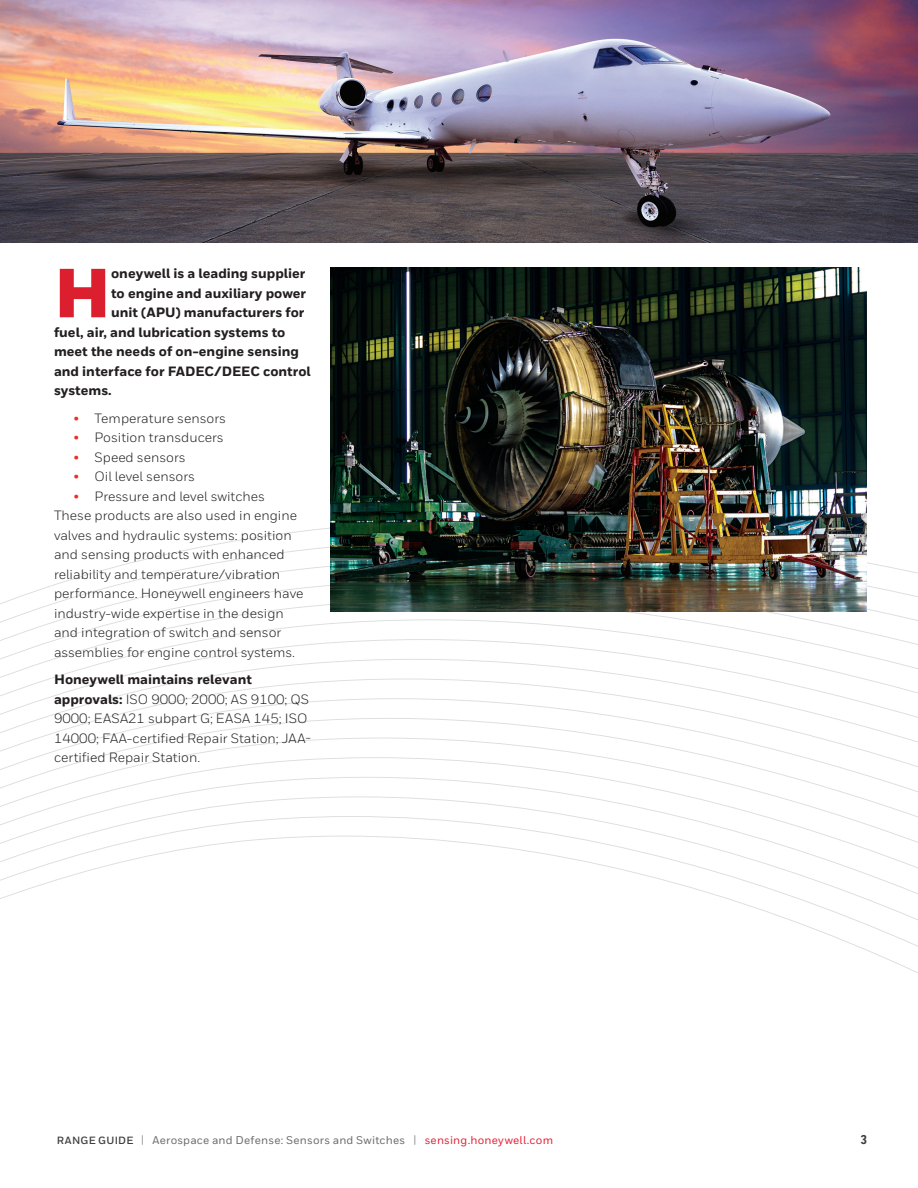
<style>
.page{position:relative;width:918px;height:1188px;background:#fff}
.page>*{position:absolute;margin:0;border:0;box-sizing:border-box;transform-origin:0 0}
.t1{font:900 69.15px "Honeywell Sans";color:#dc1f2e}
.Body_Copy_hanging{font:13.5px/19.5px "Honeywell Sans";color:#231f20}
.t2{font:800 13.5px "Honeywell Sans";color:#231f20}
.t3{font:800 12.75px "Honeywell Cond";color:#3e3e3f}
.t4{font:500 11.25px "Honeywell Sans";letter-spacing:.02em;color:#6c6d70}
.s1{color:#ee2e22}
.s2{font-weight:800}
.s3{font-weight:700;font-size:10.5px;color:#3e3e3f}
.s4{font-size:11.4px;color:#939598}
.s5{color:#e22536}
</style>
<div class="page">
<img style="left:0;top:0;width:918px;height:243px">
<svg style="left:0;top:836px;width:918px;height:137px"></svg>
<img style="left:330px;top:268px;width:537px;height:343px">
<p class="t1" style="left:54px;top:251px;width:59px">H</p>
<p class="t2" style="left:111px;top:265px;width:196px">oneywell is a leading supplier</p>
<p class="t2" style="left:111px;top:285px;width:197px">to engine and auxiliary power</p>
<p class="t2" style="left:111px;top:304px;width:195px">unit (APU) manufacturers for</p>
<p class="t2" style="left:54px;top:324px;width:233px">fuel, air, and lubrication systems to</p>
<p class="t2" style="left:54px;top:343px;width:246px">meet the needs of on-engine sensing</p>
<p class="t2" style="left:54px;top:363px;width:258px">and interface for FADEC/DEEC control</p>
<p class="t2" style="left:54px;top:382px;width:59px">systems.</p>
<p class="Body_Copy_hanging" style="left:74px;top:409px;width:154px"><span class="s1">•</span> Temperature sensors</p>
<p class="Body_Copy_hanging" style="left:74px;top:428px;width:152px"><span class="s1">•</span> Position transducers</p>
<p class="Body_Copy_hanging" style="left:74px;top:448px;width:114px"><span class="s1">•</span> Speed sensors</p>
<p class="Body_Copy_hanging" style="left:74px;top:467px;width:123px"><span class="s1">•</span> Oil level sensors</p>
<p class="Body_Copy_hanging" style="left:74px;top:487px;width:193px"><span class="s1">•</span> Pressure and level switches</p>
<p class="Body_Copy_hanging" style="left:54px;top:506px;width:251px">These products are also used in engine valves and hydraulic systems: position and sensing products with enhanced reliability and temperature/vibration performance. Honeywell engineers have industry-wide expertise in the design and integration of switch and sensor assemblies for engine control systems.</p>
<p class="Body_Copy_hanging" style="left:54px;top:670px;width:259px"><span class="s2">Honeywell maintains relevant approvals:</span> ISO 9000; 2000; AS 9100; QS 9000; EASA21 subpart G; EASA 145; ISO 14000; FAA-certified Repair Station; JAA&shy;certified Repair Station.</p>
<p class="t4" style="left:57px;top:1133px;width:498px"><span class="s3">RANGE GUIDE</span> <span class="s4">|</span> Aerospace and Defense: Sensors and Switches <span class="s4">|</span> <span class="s5">sensing.honeywell.com</span></p>
<p class="t3" style="left:861px;top:1132px;width:8px">3</p>
</div>
